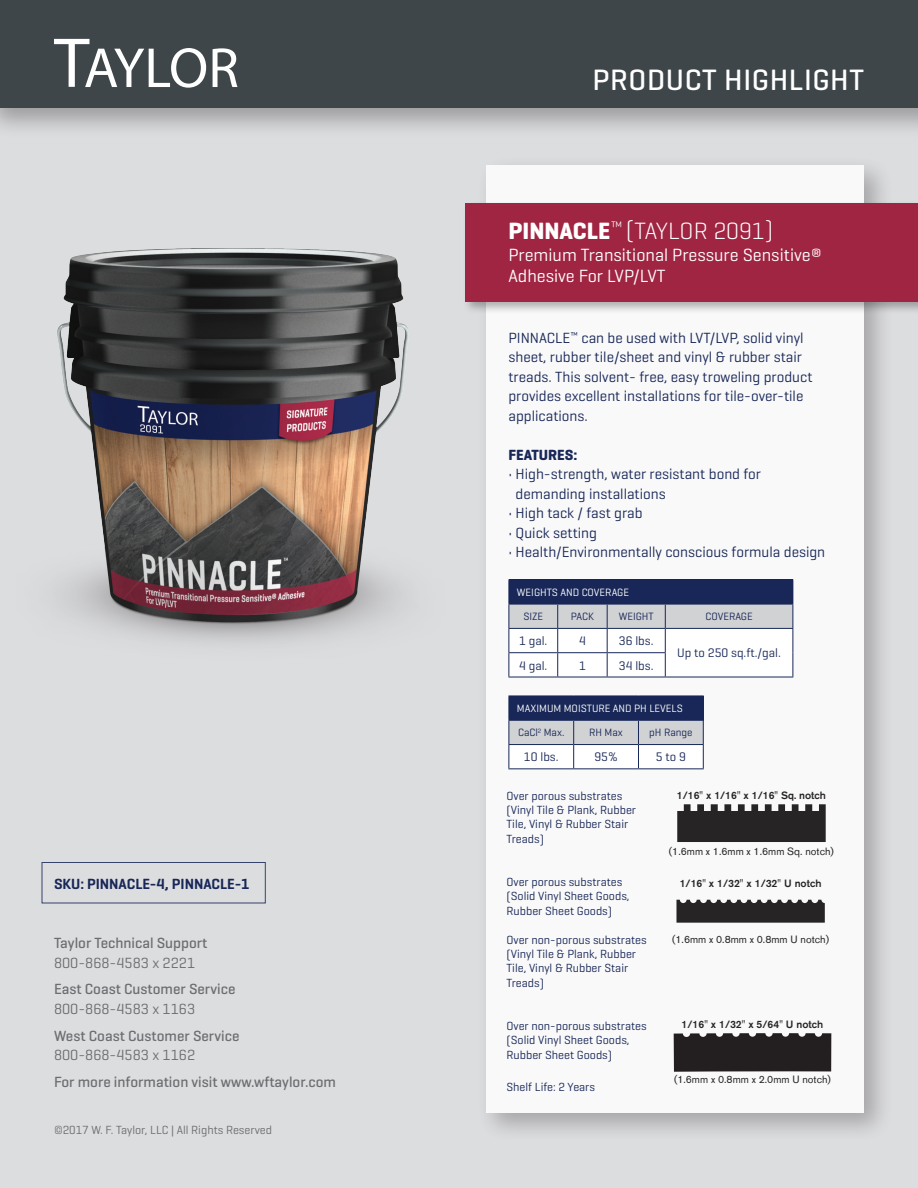
<style>
.page{position:relative;width:918px;height:1188px;background:#dcdddf}
.page>*{position:absolute;margin:0;border:0;box-sizing:border-box;transform-origin:0 0}
.t1{font:500 30px "Geogrotesque";letter-spacing:.02em;color:#fff}
.t2{font:300 24px "Geogrotesque";color:#fff}
.t3{font:18px/21.6px "Geogrotesque";color:#fff}
.t4{font:15px/19.5px "Geogrotesque";color:#182757}
.t5{font:500 15px "Geogrotesque";color:#6c6d70}
.t6{font:15px "Geogrotesque";color:#6c6d70}
.t7{font:600 15px "Geogrotesque";color:#182757}
.t8{font:700 15px "Geogrotesque";color:#182757}
.Product_description{font:12.6px "Geogrotesque";color:#182757}
.t9{font:12px/14.4px "Geogrotesque";color:#182757}
.t10{font:12px "Geogrotesque";color:#6c6d70}
.Product_description-2{font:10.8px "Geogrotesque";color:#fff}
.Product_description-3{font:10.8px "Geogrotesque";color:#182757}
.t11{font:10.5px "Akzidenz Grotesk BQ";color:#262424}
.t12{font:500 10.5px "Akzidenz Grotesk BQ";color:#262424}
.s1{font-weight:700}
</style>
<div class="page">
<img style="left:57px;top:248px;width:351px;height:395px">
<div style="left:476px;top:155px;width:419px;height:988px;background:#231f20;opacity:.35"></div>
<div style="left:486px;top:165px;width:378px;height:947px;background:#fff"></div>
<div style="left:0;top:0;width:918px;height:139px;background:#231f20;opacity:.35"></div>
<div style="left:0;top:0;width:918px;height:108px;background:#3e4649"></div>
<div style="left:462px;top:201px;width:456px;height:114px;background:#231f20;opacity:.35"></div>
<div style="left:465px;top:204px;width:453px;height:98px;background:#a02542"></div>
<svg style="left:54px;top:39px;width:152px;height:49px"></svg>
<svg style="left:213px;top:48px;width:25px;height:39px"></svg>
<hr style="left:508px;top:579px;width:50px;height:1px;background:#182757">
<hr style="left:558px;top:579px;width:49px;height:1px;background:#182757">
<hr style="left:607px;top:579px;width:58px;height:1px;background:#182757">
<hr style="left:665px;top:579px;width:128px;height:1px;background:#182757">
<svg style="left:508px;top:580px;width:285px;height:97px"></svg>
<hr style="left:508px;top:677px;width:50px;height:1px;background:#182757">
<hr style="left:558px;top:677px;width:49px;height:1px;background:#182757">
<hr style="left:607px;top:677px;width:58px;height:1px;background:#182757">
<hr style="left:665px;top:677px;width:128px;height:1px;background:#182757">
<hr style="left:508px;top:695px;width:66px;height:1px;background:#182757">
<hr style="left:574px;top:695px;width:64px;height:1px;background:#182757">
<hr style="left:638px;top:695px;width:66px;height:1px;background:#182757">
<svg style="left:508px;top:696px;width:196px;height:73px"></svg>
<hr style="left:574px;top:768px;width:64px;height:1px;background:#182757">
<hr style="left:638px;top:768px;width:66px;height:1px;background:#182757">
<svg style="left:674px;top:1033px;width:157px;height:39px"></svg>
<svg style="left:677px;top:804px;width:149px;height:38px"></svg>
<svg style="left:676px;top:900px;width:149px;height:23px"></svg>
<div style="left:42px;top:862px;width:224px;height:41px;border:1px solid #182757"></div>
<p class="t7" style="left:54px;top:874px;width:197px">SKU: PINNACLE-4, PINNACLE-1</p>
<p class="t5" style="left:54px;top:933px;width:155px">Taylor Technical Support</p>
<p class="t6" style="left:54px;top:953px;width:143px">800-868-4583 x 2221</p>
<p class="t5" style="left:54px;top:980px;width:183px">East Coast Customer Service</p>
<p class="t6" style="left:54px;top:1000px;width:143px">800-868-4583 x 1163</p>
<p class="t5" style="left:54px;top:1026px;width:187px">West Coast Customer Service</p>
<p class="t6" style="left:54px;top:1046px;width:143px">800-868-4583 x 1162</p>
<p class="t5" style="left:54px;top:1072px;width:284px">For more information visit www.wftaylor.com</p>
<p class="t10" style="left:54px;top:1123px;width:220px">©2017 W. F. Taylor, LLC | All Rights Reserved</p>
<p class="t1" style="left:592px;top:61px;width:273px">PRODUCT HIGHLIGHT</p>
<p class="t2" style="left:508px;top:216px;width:266px"><span class="s1">PINNACLE</span><sup>™</sup> (TAYLOR 2091)</p>
<p class="t3" style="left:508px;top:243px;width:315px">Premium Transitional Pressure Sensitive®<br>Adhesive For LVP/LVT</p>
<p class="t4" style="left:508px;top:328px;width:306px">PINNACLE<sup>™</sup> can be used with LVT/LVP, solid vinyl sheet, rubber tile/sheet and vinyl &amp; rubber stair treads. This solvent- free, easy troweling product provides excellent installations for tile-over-tile applications.</p>
<p class="t8" style="left:508px;top:445px;width:70px">FEATURES:</p>
<p class="t4" style="left:516px;top:464px;width:247px;text-indent:-7px">• High-strength, water resistant bond for demanding installations</p>
<p class="t4" style="left:508px;top:503px;width:136px">• High tack / fast grab</p>
<p class="t4" style="left:508px;top:523px;width:90px">• Quick setting</p>
<p class="t4" style="left:508px;top:542px;width:318px">• Health/Environmentally conscious formula design</p>
<p class="Product_description-2" style="left:517px;top:586px;width:114px">WEIGHTS AND COVERAGE</p>
<p class="Product_description-3" style="left:523px;top:610px;width:21px">SIZE</p>
<p class="Product_description-3" style="left:571px;top:610px;width:25px">PACK</p>
<p class="Product_description-3" style="left:619px;top:610px;width:37px">WEIGHT</p>
<p class="Product_description-3" style="left:705px;top:610px;width:49px">COVERAGE</p>
<p class="Product_description" style="left:519px;top:633px;width:30px">1 gal.</p>
<p class="Product_description" style="left:579px;top:633px;width:8px">4</p>
<p class="Product_description" style="left:619px;top:633px;width:36px">36 lbs.</p>
<p class="Product_description" style="left:677px;top:645px;width:105px">Up to 250 sq.ft./gal.</p>
<p class="Product_description" style="left:519px;top:657px;width:30px">4 gal.</p>
<p class="Product_description" style="left:579px;top:657px;width:8px">1</p>
<p class="Product_description" style="left:619px;top:657px;width:36px">34 lbs.</p>
<p class="Product_description-2" style="left:517px;top:702px;width:167px">MAXIMUM MOISTURE AND PH LEVELS</p>
<p class="Product_description-3" style="left:518px;top:726px;width:48px">CaCl<sup>2</sup> Max.</p>
<p class="Product_description-3" style="left:589px;top:726px;width:35px">RH Max</p>
<p class="Product_description-3" style="left:649px;top:726px;width:45px">pH Range</p>
<p class="Product_description" style="left:524px;top:749px;width:36px">10 lbs.</p>
<p class="Product_description" style="left:594px;top:749px;width:25px">95%</p>
<p class="Product_description" style="left:656px;top:749px;width:32px">5 to 9</p>
<p class="t9" style="left:507px;top:788px;width:117px">Over porous substrates</p>
<p class="t9" style="left:507px;top:802px;width:131px">(Vinyl Tile &amp; Plank, Rubber<br>Tile, Vinyl &amp; Rubber Stair</p>
<p class="t9" style="left:507px;top:831px;width:39px">Treads)</p>
<p class="t9" style="left:507px;top:874px;width:125px">Over porous substrates (Solid Vinyl Sheet Goods,<br>Rubber Sheet Goods)</p>
<p class="t9" style="left:507px;top:932px;width:142px">Over non-porous substrates (Vinyl Tile &amp; Plank, Rubber<br>Tile, Vinyl &amp; Rubber Stair</p>
<p class="t9" style="left:507px;top:975px;width:39px">Treads)</p>
<p class="t9" style="left:507px;top:1018px;width:142px">Over non-porous substrates (Solid Vinyl Sheet Goods,<br>Rubber Sheet Goods)</p>
<p class="t9" style="left:507px;top:1079px;width:90px">Shelf Life: 2 Years</p>
<p class="t12" style="left:677px;top:789px;width:151px">1/16" x 1/16" x 1/16" Sq. notch</p>
<p class="t11" style="left:669px;top:845px;width:167px">(1.6mm x 1.6mm x 1.6mm Sq. notch)</p>
<p class="t12" style="left:680px;top:877px;width:143px">1/16" x 1/32" x 1/32" U notch</p>
<p class="t11" style="left:672px;top:933px;width:158px">(1.6mm x 0.8mm x 0.8mm U notch)</p>
<p class="t12" style="left:682px;top:1018px;width:143px">1/16" x 1/32" x 5/64" U notch</p>
<p class="t11" style="left:674px;top:1073px;width:158px">(1.6mm x 0.8mm x 2.0mm U notch)</p>
</div>
